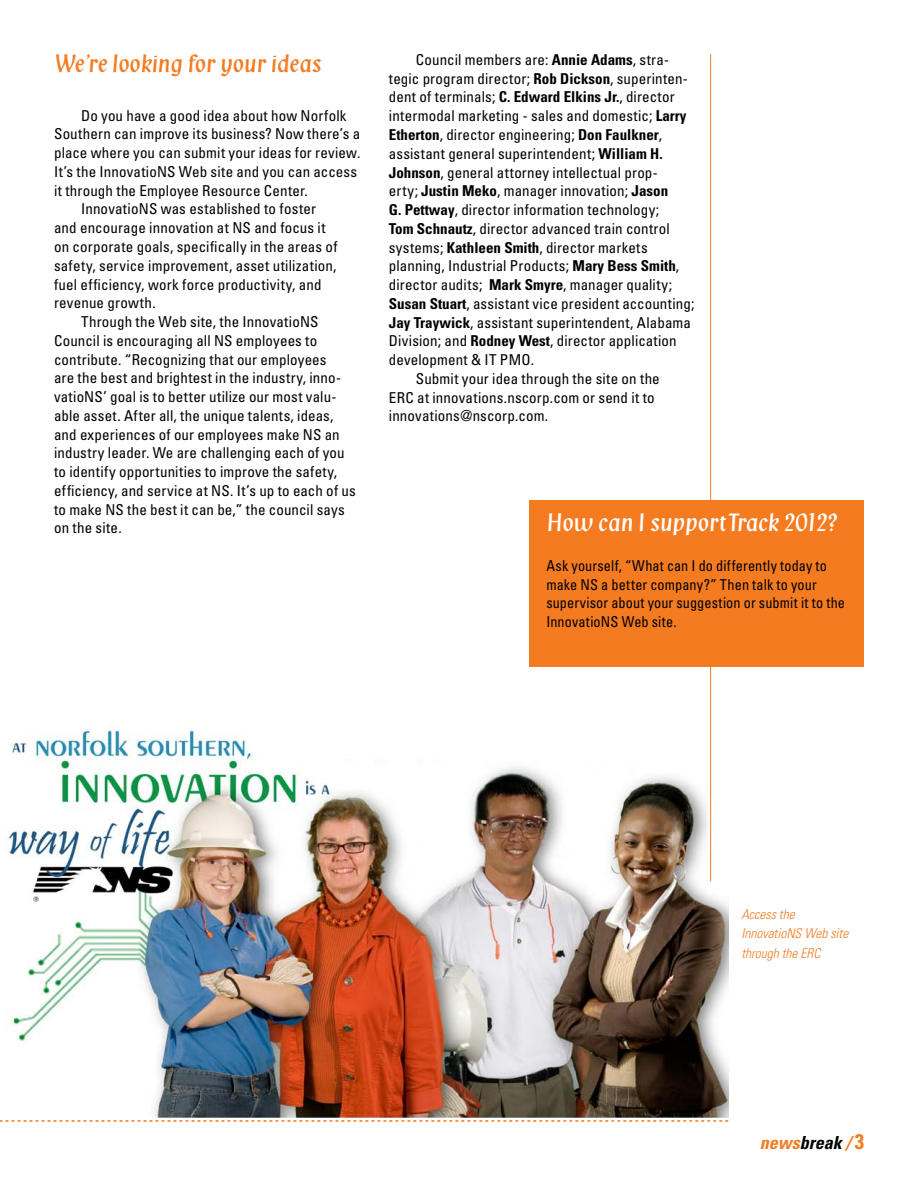
<style>
.page{position:relative;width:917px;height:1188px;background:#fff}
.page>*{position:absolute;margin:0;border:0;box-sizing:border-box;transform-origin:0 0}
.t1{font:24px "Klang MT Std";letter-spacing:-.005em;color:#f47b20}
.t2{font:24px "Klang MT Std";letter-spacing:-.005em;color:#fff}
.t3{font:italic 700 condensed 18px "Univers LT Std";color:#f47b20}
.t4{font:condensed 15px "Univers LT Std";letter-spacing:.01em;color:#000}
.t5{font:condensed 15px/18.8px "Univers LT Std";letter-spacing:.01em;color:#000;scale:.95 1}
.t6{font:italic 300 condensed 13.5px/19.5px "Univers LT Std";color:#f47b20}
.s1{font-weight:700}
.s2{color:#000}
.s3{font-style:normal;font-size:21px}
</style>
<div class="page">
<img style="left:5px;top:722px;width:723px;height:394px">
<svg style="left:0;top:1120px;width:728px;height:1px"></svg>
<hr style="left:710px;top:54px;width:1px;height:827px;background:#f47b20">
<div style="left:529px;top:500px;width:335px;height:166px;background:#f47b20"></div>
<h1 class="t1" style="left:54px;top:50px;width:269px">We’re looking for your ideas</h1>
<p class="t4" style="left:81px;top:106px;width:267px">Do you have a good idea about how Norfolk</p>
<p class="t4" style="left:54px;top:125px;width:308px">Southern can improve its business? Now there’s a</p>
<p class="t4" style="left:54px;top:143px;width:308px">place where you can submit your ideas for review.</p>
<p class="t4" style="left:54px;top:162px;width:304px">It’s the InnovatioNS Web site and you can access</p>
<p class="t4" style="left:54px;top:181px;width:255px">it through the Employee Resource Center.</p>
<p class="t4" style="left:81px;top:200px;width:237px">InnovatioNS was established to foster</p>
<p class="t4" style="left:54px;top:218px;width:273px">and encourage innovation at NS and focus it</p>
<p class="t4" style="left:54px;top:237px;width:285px">on corporate goals, specifically in the areas of</p>
<p class="t4" style="left:54px;top:256px;width:284px">safety, service improvement, asset utilization,</p>
<p class="t4" style="left:54px;top:275px;width:269px">fuel efficiency, work force productivity, and</p>
<p class="t4" style="left:54px;top:293px;width:103px">revenue growth.</p>
<p class="t4" style="left:81px;top:312px;width:239px">Through the Web site, the InnovatioNS</p>
<p class="t4" style="left:54px;top:331px;width:265px">Council is encouraging all NS employees to</p>
<p class="t4" style="left:54px;top:350px;width:274px">contribute. “Recognizing that our employees</p>
<p class="t4" style="left:54px;top:368px;width:289px">are the best and brightest in the industry, inno-</p>
<p class="t4" style="left:54px;top:387px;width:284px">vatioNS’ goal is to better utilize our most valu-</p>
<p class="t4" style="left:54px;top:406px;width:281px">able asset. After all, the unique talents, ideas,</p>
<p class="t4" style="left:54px;top:425px;width:287px">and experiences of our employees make NS an</p>
<p class="t4" style="left:54px;top:443px;width:292px">industry leader. We are challenging each of you</p>
<p class="t4" style="left:54px;top:462px;width:285px">to identify opportunities to improve the safety,</p>
<p class="t4" style="left:54px;top:481px;width:303px">efficiency, and service at NS. It’s up to each of us</p>
<p class="t4" style="left:54px;top:500px;width:292px">to make NS the best it can be,” the council says</p>
<p class="t4" style="left:54px;top:518px;width:69px">on the site.</p>
<p class="t4" style="left:416px;top:50px;width:255px">Council members are: <span class="s1">Annie Adams</span>, stra-</p>
<p class="t4" style="left:389px;top:69px;width:301px">tegic program director; <span class="s1">Rob Dickson</span>, superinten-</p>
<p class="t4" style="left:389px;top:88px;width:287px">dent of terminals; <span class="s1">C. Edward Elkins Jr.</span>, director</p>
<p class="t4" style="left:389px;top:106px;width:299px">intermodal marketing - sales and domestic; <span class="s1">Larry</span></p>
<p class="t4" style="left:389px;top:125px;width:275px"><span class="s1">Etherton</span>, director engineering; <span class="s1">Don Faulkner</span>,</p>
<p class="t4" style="left:389px;top:144px;width:275px">assistant general superintendent; <span class="s1">William H.</span></p>
<p class="t4" style="left:389px;top:163px;width:270px"><span class="s1">Johnson</span>, general attorney intellectual prop-</p>
<p class="t4" style="left:389px;top:181px;width:281px">erty; <span class="s1">Justin Meko</span>, manager innovation; <span class="s1">Jason</span></p>
<p class="t4" style="left:389px;top:200px;width:272px"><span class="s1">G. Pettway</span>, director information technology;</p>
<p class="t4" style="left:389px;top:219px;width:282px"><span class="s1">Tom Schnautz</span>, director advanced train control</p>
<p class="t4" style="left:389px;top:238px;width:260px">systems; <span class="s1">Kathleen Smith</span>, director markets</p>
<p class="t4" style="left:389px;top:256px;width:292px">planning, Industrial Products; <span class="s1">Mary Bess Smith</span>,</p>
<p class="t4" style="left:389px;top:275px;width:285px">director audits; <span class="s1">Mark Smyre</span>, manager quality;</p>
<p class="t4" style="left:389px;top:294px;width:307px"><span class="s1">Susan Stuart</span>, assistant vice president accounting;</p>
<p class="t4" style="left:389px;top:313px;width:303px"><span class="s1">Jay Traywick</span>, assistant superintendent, Alabama</p>
<p class="t4" style="left:389px;top:331px;width:289px">Division; and <span class="s1">Rodney West</span>, director application</p>
<p class="t4" style="left:389px;top:350px;width:147px">development &amp; IT PMO.</p>
<p class="t4" style="left:416px;top:369px;width:245px">Submit your idea through the site on the</p>
<p class="t4" style="left:389px;top:388px;width:267px">ERC at innovations.nscorp.com or send it to</p>
<p class="t4" style="left:389px;top:406px;width:161px">innovations@nscorp.com.</p>
<h1 class="t2" style="left:546px;top:509px;width:293px">How can I support Track 2012?</h1>
<p class="t5" style="left:546px;top:556px;width:316px">Ask yourself, “What can I do differently today to make NS a better company?” Then talk to your supervisor about your suggestion or submit it to the InnovatioNS Web site.</p>
<p class="t6" style="left:741px;top:904px;width:108px">Access the<br>InnovatioNS Web site through the ERC</p>
<p class="t3" style="left:760px;top:1131px;width:106px">news<span class="s2">break</span> / <span class="s3">3</span></p>
</div>
